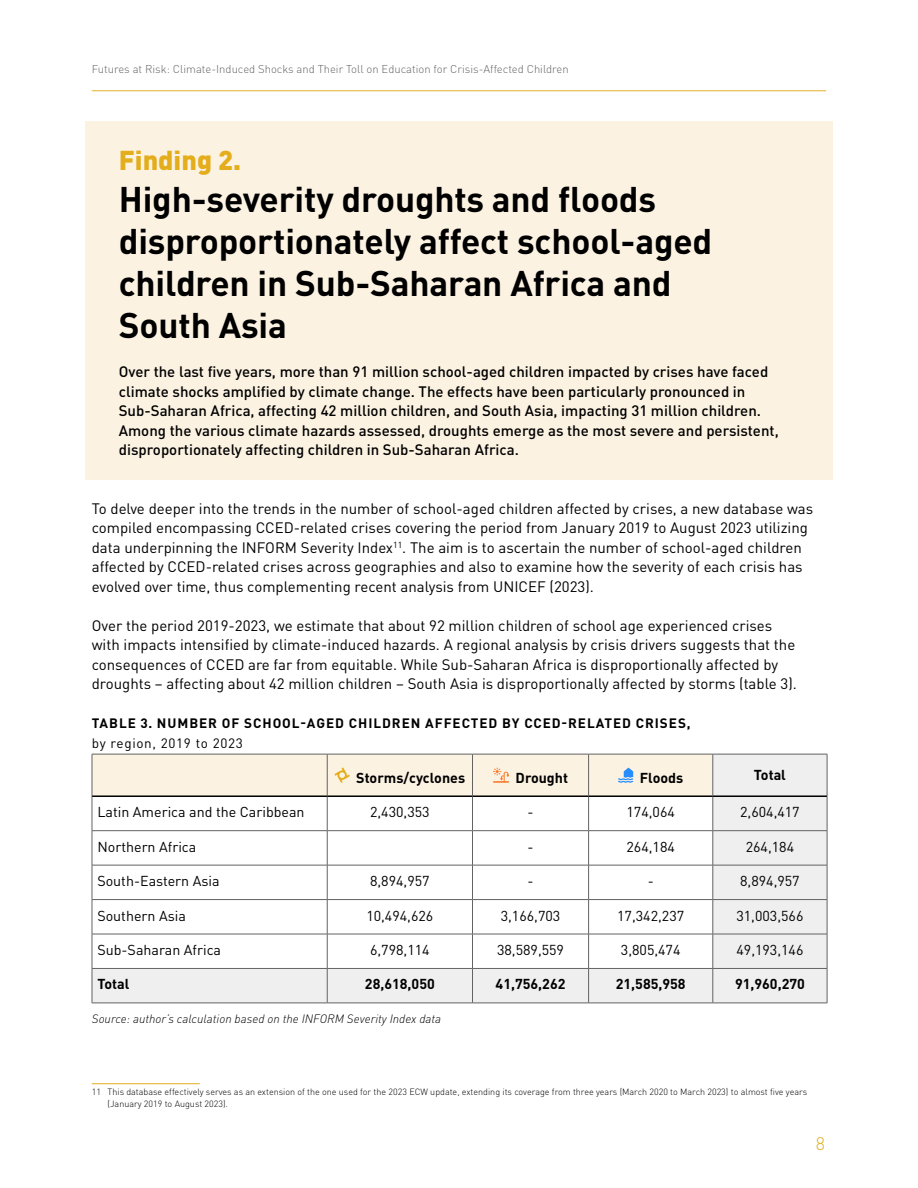
<style>
.page{position:relative;width:918px;height:1188px;background:#fff}
.page>*{position:absolute;margin:0;border:0;box-sizing:border-box;transform-origin:0 0}
.t1{font:700 35.25px/42px "DIN Pro";letter-spacing:-.005em;color:#000}
.t2{font:900 27px "DIN Pro";color:#e4ad1b}
.t3{font:300 18px "DIN Pro";color:#e4ad1b}
.t4{font:15px/19.5px "DIN Pro";color:#000}
.t5{font:500 15px/19.5px "DIN Pro";color:#000}
.t6{font:14.25px "DIN Pro";color:#000}
.t7{font:700 14.25px "DIN Pro";color:#000}
.t8{font:700 13.5px "DIN Pro";letter-spacing:.07em;color:#000}
.t9{font:13.5px "DIN Pro";letter-spacing:.05em;color:#000}
.t10{font:italic 300 12px "DIN Pro";color:#000}
.t11{font:300 11.25px "DIN Pro";color:#626363}
.t12{font:300 9px/11.7px "DIN Pro";color:#000}
</style>
<div class="page">
<hr style="left:92px;top:91px;width:734px;height:1px;background:#e4ad1b">
<div style="left:85px;top:122px;width:748px;height:358px;background:#fbf2e2"></div>
<svg style="left:93px;top:755px;width:734px;height:248px"></svg>
<hr style="left:713px;top:754px;width:114px;height:1px;background:#626363">
<hr style="left:713px;top:754px;width:1px;height:41px;background:#626363">
<hr style="left:827px;top:754px;width:1px;height:42px;background:#626363">
<hr style="left:92px;top:796px;width:1px;height:34px;background:#626363">
<hr style="left:327px;top:797px;width:1px;height:33px;background:#626363">
<hr style="left:472px;top:797px;width:1px;height:33px;background:#626363">
<hr style="left:588px;top:797px;width:1px;height:33px;background:#626363">
<hr style="left:713px;top:797px;width:1px;height:33px;background:#626363">
<hr style="left:827px;top:796px;width:1px;height:34px;background:#626363">
<hr style="left:92px;top:830px;width:235px;height:1px;background:#626363">
<hr style="left:92px;top:831px;width:1px;height:34px;background:#626363">
<hr style="left:327px;top:830px;width:145px;height:1px;background:#626363">
<hr style="left:327px;top:831px;width:1px;height:34px;background:#626363">
<hr style="left:472px;top:830px;width:117px;height:1px;background:#626363">
<hr style="left:472px;top:831px;width:1px;height:34px;background:#626363">
<hr style="left:589px;top:830px;width:124px;height:1px;background:#626363">
<hr style="left:588px;top:831px;width:1px;height:34px;background:#626363">
<hr style="left:713px;top:830px;width:114px;height:1px;background:#626363">
<hr style="left:713px;top:831px;width:1px;height:34px;background:#626363">
<hr style="left:827px;top:831px;width:1px;height:34px;background:#626363">
<hr style="left:92px;top:865px;width:235px;height:1px;background:#626363">
<hr style="left:92px;top:865px;width:1px;height:34px;background:#626363">
<hr style="left:327px;top:865px;width:145px;height:1px;background:#626363">
<hr style="left:327px;top:865px;width:1px;height:34px;background:#626363">
<hr style="left:472px;top:865px;width:117px;height:1px;background:#626363">
<hr style="left:472px;top:865px;width:1px;height:34px;background:#626363">
<hr style="left:589px;top:865px;width:124px;height:1px;background:#626363">
<hr style="left:588px;top:865px;width:1px;height:34px;background:#626363">
<hr style="left:713px;top:865px;width:114px;height:1px;background:#626363">
<hr style="left:713px;top:865px;width:1px;height:34px;background:#626363">
<hr style="left:827px;top:865px;width:1px;height:34px;background:#626363">
<hr style="left:92px;top:899px;width:235px;height:1px;background:#626363">
<hr style="left:92px;top:900px;width:1px;height:34px;background:#626363">
<hr style="left:327px;top:899px;width:145px;height:1px;background:#626363">
<hr style="left:327px;top:900px;width:1px;height:34px;background:#626363">
<hr style="left:472px;top:899px;width:117px;height:1px;background:#626363">
<hr style="left:472px;top:900px;width:1px;height:34px;background:#626363">
<hr style="left:589px;top:899px;width:124px;height:1px;background:#626363">
<hr style="left:588px;top:900px;width:1px;height:34px;background:#626363">
<hr style="left:713px;top:899px;width:114px;height:1px;background:#626363">
<hr style="left:713px;top:900px;width:1px;height:34px;background:#626363">
<hr style="left:827px;top:900px;width:1px;height:34px;background:#626363">
<hr style="left:92px;top:934px;width:235px;height:1px;background:#626363">
<hr style="left:92px;top:934px;width:1px;height:34px;background:#626363">
<hr style="left:327px;top:934px;width:145px;height:1px;background:#626363">
<hr style="left:327px;top:934px;width:1px;height:34px;background:#626363">
<hr style="left:472px;top:934px;width:117px;height:1px;background:#626363">
<hr style="left:472px;top:934px;width:1px;height:34px;background:#626363">
<hr style="left:589px;top:934px;width:124px;height:1px;background:#626363">
<hr style="left:588px;top:934px;width:1px;height:34px;background:#626363">
<hr style="left:713px;top:934px;width:114px;height:1px;background:#626363">
<hr style="left:713px;top:934px;width:1px;height:34px;background:#626363">
<hr style="left:827px;top:934px;width:1px;height:34px;background:#626363">
<hr style="left:92px;top:968px;width:235px;height:1px;background:#626363">
<hr style="left:92px;top:969px;width:1px;height:34px;background:#626363">
<hr style="left:327px;top:968px;width:145px;height:1px;background:#626363">
<hr style="left:327px;top:969px;width:1px;height:34px;background:#626363">
<hr style="left:472px;top:968px;width:117px;height:1px;background:#626363">
<hr style="left:472px;top:969px;width:1px;height:34px;background:#626363">
<hr style="left:589px;top:968px;width:124px;height:1px;background:#626363">
<hr style="left:588px;top:969px;width:1px;height:34px;background:#626363">
<hr style="left:713px;top:968px;width:114px;height:1px;background:#626363">
<hr style="left:713px;top:969px;width:1px;height:34px;background:#626363">
<hr style="left:827px;top:969px;width:1px;height:34px;background:#626363">
<hr style="left:92px;top:1003px;width:235px;height:1px;background:#626363">
<hr style="left:327px;top:1003px;width:145px;height:1px;background:#626363">
<hr style="left:472px;top:1003px;width:117px;height:1px;background:#626363">
<hr style="left:589px;top:1003px;width:124px;height:1px;background:#626363">
<hr style="left:713px;top:1003px;width:114px;height:1px;background:#626363">
<hr style="left:92px;top:795px;width:235px;height:2px;background:#000">
<hr style="left:327px;top:795px;width:145px;height:2px;background:#000">
<hr style="left:472px;top:795px;width:117px;height:2px;background:#000">
<hr style="left:589px;top:795px;width:124px;height:2px;background:#000">
<hr style="left:713px;top:795px;width:114px;height:2px;background:#000">
<svg style="left:92px;top:754px;width:621px;height:42px;background:#f4ebdc"></svg>
<hr style="left:92px;top:1083px;width:108px;height:1px;background:#e4ad1b">
<p class="t11" style="left:92px;top:60px;width:478px">Futures at Risk: Climate-Induced Shocks and Their Toll on Education for Crisis-Affected Children</p>
<h2 class="t2" style="left:119px;top:137px;width:124px">Finding 2.</h2>
<h1 class="t1" style="left:119px;top:174px;width:595px">High-severity droughts and floods disproportionately affect school-aged children in Sub-Saharan Africa and<br>South Asia</h1>
<p class="t5" style="left:119px;top:361px;width:662px">Over the last five years, more than 91 million school-aged children impacted by crises have faced climate shocks amplified by climate change. The effects have been particularly pronounced in Sub-Saharan Africa, affecting 42 million children, and South Asia, impacting 31 million children.<br>Among the various climate hazards assessed, droughts emerge as the most severe and persistent, disproportionately affecting children in Sub-Saharan Africa.</p>
<p class="t4" style="left:92px;top:497px;width:723px">To delve deeper into the trends in the number of school-aged children affected by crises, a new database was compiled encompassing CCED-related crises covering the period from January 2019 to August 2023 utilizing data underpinning the INFORM Severity Index<sup>11</sup>. The aim is to ascertain the number of school-aged children affected by CCED-related crises across geographies and also to examine how the severity of each crisis has evolved over time, thus complementing recent analysis from UNICEF (2023).</p>
<p class="t4" style="left:92px;top:614px;width:707px">Over the period 2019-2023, we estimate that about 92 million children of school age experienced crises with impacts intensified by climate-induced hazards. A regional analysis by crisis drivers suggests that the consequences of CCED are far from equitable. While Sub-Saharan Africa is disproportionally affected by droughts – affecting about 42 million children – South Asia is disproportionally affected by storms (table 3).</p>
<p class="t8" style="left:92px;top:712px;width:600px">TABLE 3. NUMBER OF SCHOOL-AGED CHILDREN AFFECTED BY CCED-RELATED CRISES,</p>
<p class="t9" style="left:92px;top:732px;width:153px">by region, 2019 to 2023</p>
<p class="t7" style="left:356px;top:766px;width:110px">Storms/cyclones</p>
<p class="t7" style="left:516px;top:766px;width:54px">Drought</p>
<p class="t7" style="left:640px;top:766px;width:45px">Floods</p>
<p class="t7" style="left:754px;top:763px;width:33px">Total</p>
<p class="t6" style="left:97px;top:801px;width:209px">Latin America and the Caribbean</p>
<p class="t6" style="left:370px;top:801px;width:61px">2,430,353</p>
<p class="t6" style="left:528px;top:801px;width:8px">-</p>
<p class="t6" style="left:627px;top:801px;width:50px">174,064</p>
<p class="t6" style="left:740px;top:801px;width:61px">2,604,417</p>
<p class="t6" style="left:97px;top:835px;width:101px">Northern Africa</p>
<p class="t6" style="left:528px;top:835px;width:8px">-</p>
<p class="t6" style="left:627px;top:835px;width:50px">264,184</p>
<p class="t6" style="left:746px;top:835px;width:50px">264,184</p>
<p class="t6" style="left:97px;top:870px;width:124px">South-Eastern Asia</p>
<p class="t6" style="left:370px;top:870px;width:61px">8,894,957</p>
<p class="t6" style="left:528px;top:870px;width:8px">-</p>
<p class="t6" style="left:648px;top:870px;width:8px">-</p>
<p class="t6" style="left:740px;top:870px;width:61px">8,894,957</p>
<p class="t6" style="left:97px;top:904px;width:90px">Southern Asia</p>
<p class="t6" style="left:366px;top:904px;width:69px">10,494,626</p>
<p class="t6" style="left:501px;top:904px;width:61px">3,166,703</p>
<p class="t6" style="left:617px;top:904px;width:69px">17,342,237</p>
<p class="t6" style="left:736px;top:904px;width:69px">31,003,566</p>
<p class="t6" style="left:97px;top:939px;width:125px">Sub-Saharan Africa</p>
<p class="t6" style="left:370px;top:939px;width:61px">6,798,114</p>
<p class="t6" style="left:497px;top:939px;width:69px">38,589,559</p>
<p class="t6" style="left:621px;top:939px;width:61px">3,805,474</p>
<p class="t6" style="left:736px;top:939px;width:69px">49,193,146</p>
<p class="t7" style="left:97px;top:972px;width:33px">Total</p>
<p class="t7" style="left:365px;top:972px;width:71px">28,618,050</p>
<p class="t7" style="left:496px;top:972px;width:71px">41,756,262</p>
<p class="t7" style="left:616px;top:972px;width:71px">21,585,958</p>
<p class="t7" style="left:735px;top:972px;width:71px">91,960,270</p>
<p class="t10" style="left:92px;top:1010px;width:351px">Source: author’s calculation based on the INFORM Severity Index data</p>
<p class="t12" style="left:108px;top:1085px;width:701px;text-indent:-16px">11 This database effectively serves as an extension of the one used for the 2023 ECW update, extending its coverage from three years (March 2020 to March 2023) to almost five years (January 2019 to August 2023).</p>
<p class="t3" style="left:816px;top:1129px;width:11px">8</p>
</div>
